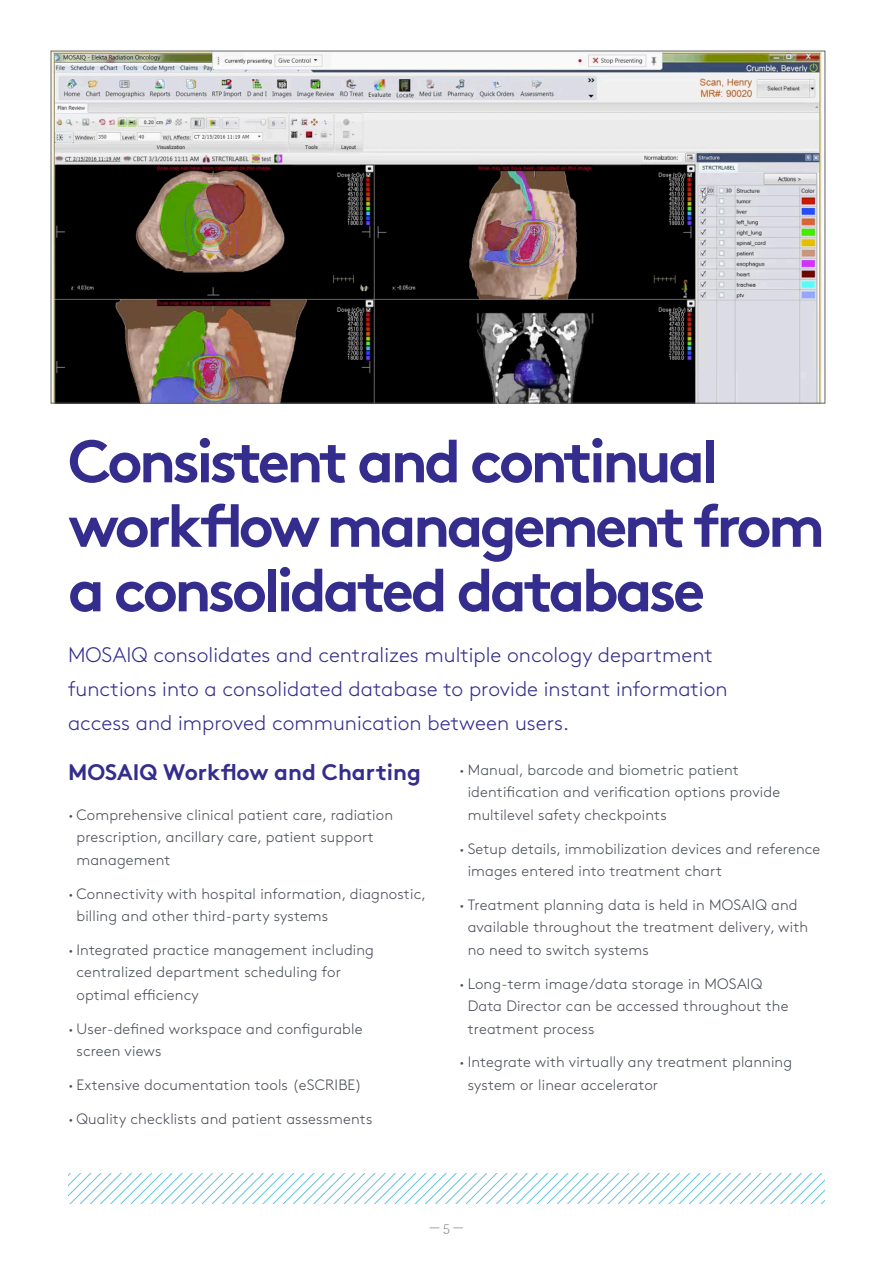
<style>
.page{position:relative;width:893px;height:1263px;background:#fff}
.page>*{position:absolute;margin:0;border:0;box-sizing:border-box;transform-origin:0 0}
.Brown_Pro_Light___Bo{font:700 60px/64.5px "Brown Pro";letter-spacing:-.06em;color:#342d8d}
.Brown_Pro_Bold___Bod{font:700 22.5px "Brown Pro";color:#342d8d}
.Brown_Pro_Light___Bo-2{font:300 21px/33.8px "Brown Pro";color:#342d8d}
.t1{font:300 15px/22.5px "Brown Pro";letter-spacing:.01em;color:#464b54}
.t2{font:300 15px "Archer";color:#64696b}
.s1{font-weight:700}
</style>
<div class="page">
<img style="left:53px;top:53px;width:769px;height:348px">
<svg style="left:68px;top:1173px;width:757px;height:30px"></svg>
<p class="Brown_Pro_Light___Bo" style="left:68px;top:423px;width:758px">Consistent and continual workflow management from a consolidated database</p>
<p class="Brown_Pro_Light___Bo-2" style="left:68px;top:637px;width:661px">MOSAIQ consolidates and centralizes multiple oncology department functions into a consolidated database to provide instant information access and improved communication between users.</p>
<p class="Brown_Pro_Bold___Bod" style="left:68px;top:754px;width:354px">MOSAIQ Workflow and Charting</p>
<p class="t1" style="left:77px;top:802px;width:318px;text-indent:-9px"><span class="s1">·</span> Comprehensive clinical patient care, radiation prescription, ancillary care, patient support management</p>
<p class="t1" style="left:77px;top:881px;width:351px;text-indent:-9px"><span class="s1">·</span> Connectivity with hospital information, diagnostic, billing and other third-party systems</p>
<p class="t1" style="left:77px;top:937px;width:299px;text-indent:-9px"><span class="s1">·</span> Integrated practice management including centralized department scheduling for optimal efficiency</p>
<p class="t1" style="left:77px;top:1016px;width:287px;text-indent:-9px"><span class="s1">·</span> User-defined workspace and configurable screen views</p>
<p class="t1" style="left:68px;top:1072px;width:295px"><span class="s1">·</span> Extensive documentation tools (eSCRIBE)</p>
<p class="t1" style="left:68px;top:1106px;width:306px"><span class="s1">·</span> Quality checklists and patient assessments</p>
<p class="t1" style="left:468px;top:757px;width:314px;text-indent:-9px"><span class="s1">·</span> Manual, barcode and biometric patient identification and verification options provide multilevel safety checkpoints</p>
<p class="t1" style="left:468px;top:836px;width:354px;text-indent:-9px"><span class="s1">·</span> Setup details, immobilization devices and reference images entered into treatment chart</p>
<p class="t1" style="left:468px;top:892px;width:342px;text-indent:-9px"><span class="s1">·</span> Treatment planning data is held in MOSAIQ and available throughout the treatment delivery, with no need to switch systems</p>
<p class="t1" style="left:468px;top:971px;width:322px;text-indent:-9px"><span class="s1">·</span> Long-term image/data storage in MOSAIQ<br>Data Director can be accessed throughout the treatment process</p>
<p class="t1" style="left:468px;top:1050px;width:326px;text-indent:-9px"><span class="s1">·</span> Integrate with virtually any treatment planning system or linear accelerator</p>
<p class="t2" style="left:429px;top:1218px;width:35px">— 5 —</p>
</div>
